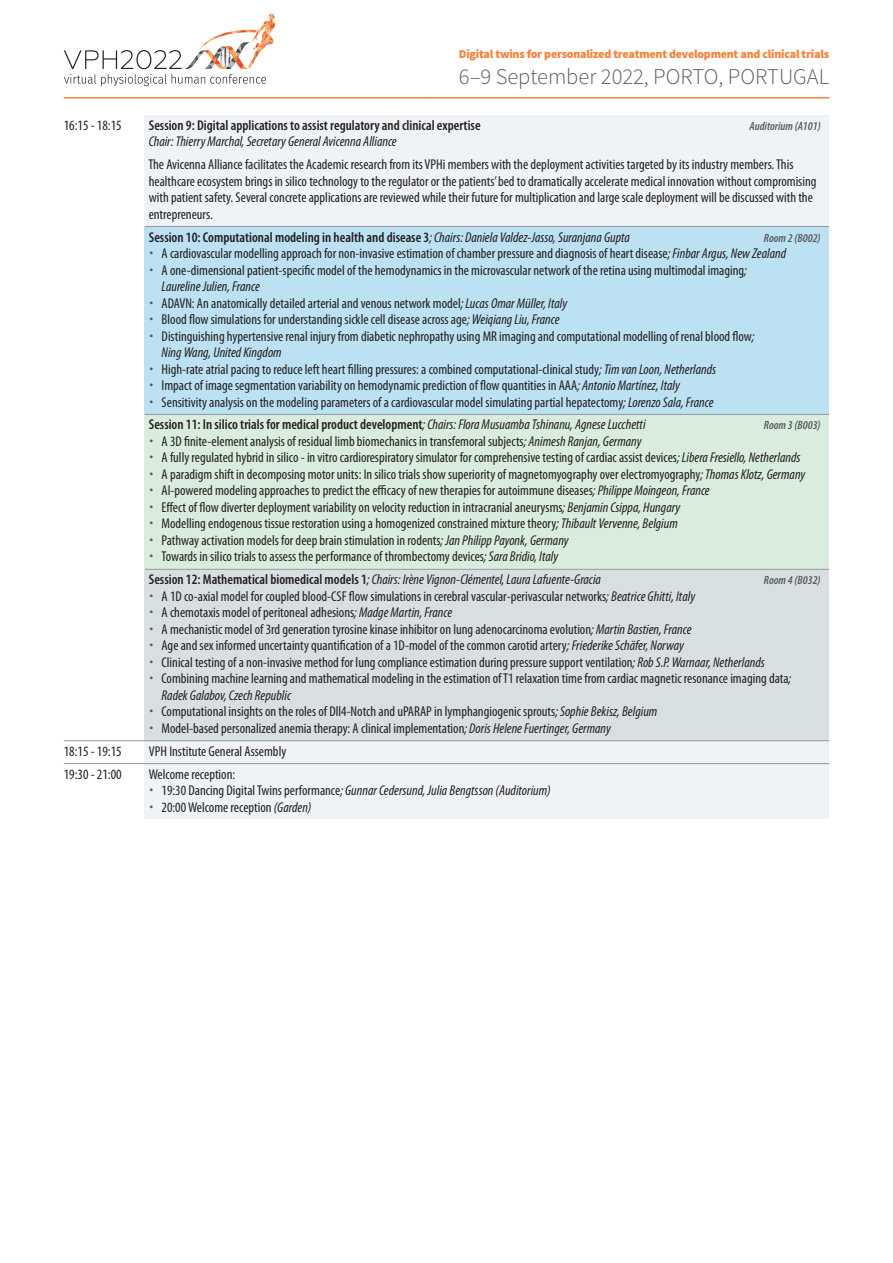
<style>
.page{position:relative;width:893px;height:1263px;background:#fff}
.page>*{position:absolute;margin:0;border:0;box-sizing:border-box;transform-origin:0 0}
.t1{font:300 22.5px "Source Sans Pro";color:#5b5c5f}
.t2{font:condensed 14.25px/16.5px "Myriad Pro";color:#231f20}
.t3{font:600 condensed 14.25px "Myriad Pro";color:#231f20}
.t4{font:italic condensed 14.25px "Myriad Pro";color:#231f20}
.t5{font:900 12px "Source Sans Pro";letter-spacing:-.02em;color:#f5833c}
.t6{font:italic 600 condensed 12px "Myriad Pro";color:#58595b}
.s1{font-weight:400;font-style:italic}
.s2{font-style:italic}
.s3{font-weight:600;font-style:normal}
</style>
<div class="page">
<div style="left:145px;top:115px;width:684px;height:111px;background:#eff3f5"></div>
<div style="left:145px;top:227px;width:684px;height:187px;background:#bce1f2"></div>
<div style="left:145px;top:415px;width:684px;height:154px;background:#d8eddd"></div>
<div style="left:145px;top:570px;width:684px;height:170px;background:#d8dfe3"></div>
<div style="left:145px;top:741px;width:684px;height:78px;background:#eff3f5"></div>
<hr style="left:145px;top:226px;width:684px;height:1px;background:#939598">
<hr style="left:145px;top:414px;width:684px;height:1px;background:#939598">
<hr style="left:145px;top:569px;width:684px;height:1px;background:#939598">
<hr style="left:64px;top:740px;width:765px;height:1px;background:#939598">
<hr style="left:64px;top:763px;width:765px;height:1px;background:#939598">
<svg style="left:64px;top:14px;width:212px;height:72px"></svg>
<hr style="left:64px;top:97px;width:366px;height:2px;background:#f5833c">
<hr style="left:430px;top:97px;width:399px;height:2px;background:#f5833c">
<p class="t5" style="left:459px;top:50px;width:372px">Digital twins for personalized treatment development and clinical trials</p>
<h1 class="t1" style="left:459px;top:63px;width:372px">6–9 September 2022, PORTO, PORTUGAL</h1>
<p class="t2" style="left:64px;top:118px;width:59px">16:15 - 18:15</p>
<p class="t3" style="left:149px;top:120px;width:333px">Session 9: Digital applications to assist regulatory and clinical expertise</p>
<p class="t6" style="left:749px;top:121px;width:73px">Auditorium (A101)</p>
<p class="t4" style="left:149px;top:136px;width:250px">Chair: Thierry Marchal, Secretary General Avicenna Alliance</p>
<p class="t2" style="left:148px;top:157px;width:670px">The Avicenna Alliance facilitates the Academic research from its VPHi members with the deployment activities targeted by its industry members. This healthcare ecosystem brings in silico technology to the regulator or the patients’ bed to dramatically accelerate medical innovation without compromising with patient safety. Several concrete applications are reviewed while their future for multiplication and large scale deployment will be discussed with the entrepreneurs.</p>
<p class="t3" style="left:149px;top:232px;width:483px">Session 10: Computational modeling in health and disease 3<span class="s1">; Chairs: Daniela Valdez-Jasso, Suranjana Gupta</span></p>
<p class="t6" style="left:764px;top:233px;width:58px">Room 2 (B002)</p>
<p class="t2" style="left:162px;top:246px;width:626px">A cardiovascular modelling approach for non-invasive estimation of chamber pressure and diagnosis of heart disease<span class="s2">; Finbar Argus, New Zealand </span>A one-dimensional patient-specific model of the hemodynamics in the microvascular network of the retina using multimodal imaging<span class="s2">; Laureline Julien, France<br></span>ADAVN: An anatomically detailed arterial and venous network model<span class="s2">; Lucas Omar Müller, Italy<br></span>Blood flow simulations for understanding sickle cell disease across age<span class="s2">; Weiqiang Liu, France<br></span>Distinguishing hypertensive renal injury from diabetic nephropathy using MR imaging and computational modelling of renal blood flow<span class="s2">;<br>Ning Wang, United Kingdom<br></span>High-rate atrial pacing to reduce left heart filling pressures: a combined computational-clinical study<span class="s2">; Tim van Loon, Netherlands<br></span>Impact of image segmentation variability on hemodynamic prediction of flow quantities in AAA<span class="s2">; Antonio Martínez, Italy<br></span>Sensitivity analysis on the modeling parameters of a cardiovascular model simulating partial hepatectomy<span class="s2">; Lorenzo Sala, France</span></p>
<p class="t3" style="left:149px;top:420px;width:498px">Session 11: In silico trials for medical product development<span class="s1">; Chairs: Flora Musuamba Tshinanu, Agnese Lucchetti</span></p>
<p class="t6" style="left:764px;top:421px;width:58px">Room 3 (B003)</p>
<p class="t2" style="left:162px;top:434px;width:645px">A 3D finite-element analysis of residual limb biomechanics in transfemoral subjects<span class="s2">; Animesh Ranjan, Germany<br></span>A fully regulated hybrid in silico - in vitro cardiorespiratory simulator for comprehensive testing of cardiac assist devices<span class="s2">; Libera Fresiello, Netherlands </span>A paradigm shift in decomposing motor units: In silico trials show superiority of magnetomyography over electromyography<span class="s2">; Thomas Klotz, Germany </span>AI-powered modeling approaches to predict the efficacy of new therapies for autoimmune diseases<span class="s2">; Philippe Moingeon, France<br></span>Effect of flow diverter deployment variability on velocity reduction in intracranial aneurysms<span class="s2">; Benjamin Csippa, Hungary<br></span>Modelling endogenous tissue restoration using a homogenized constrained mixture theory<span class="s2">; Thibault Vervenne, Belgium<br></span>Pathway activation models for deep brain stimulation in rodents<span class="s2">; Jan Philipp Payonk, Germany<br></span>Towards in silico trials to assess the performance of thrombectomy devices<span class="s2">; Sara Bridio, Italy</span></p>
<p class="t4" style="left:149px;top:574px;width:454px"><span class="s3">Session 12: Mathematical biomedical models 1</span>; Chairs: Irène Vignon-Clémentel, Laura Lafuente-Gracia</p>
<p class="t6" style="left:764px;top:576px;width:58px">Room 4 (B032)</p>
<p class="t2" style="left:162px;top:589px;width:631px">A 1D co-axial model for coupled blood-CSF flow simulations in cerebral vascular-perivascular networks<span class="s2">; Beatrice Ghitti, Italy<br></span>A chemotaxis model of peritoneal adhesions<span class="s2">; Madge Martin, France<br></span>A mechanistic model of 3rd generation tyrosine kinase inhibitor on lung adenocarcinoma evolution<span class="s2">; Martin Bastien, France<br></span>Age and sex informed uncertainty quantification of a 1D-model of the common carotid artery<span class="s2">; Friederike Schäfer, Norway<br></span>Clinical testing of a non-invasive method for lung compliance estimation during pressure support ventilation<span class="s2">; Rob S.P. Warnaar, Netherlands </span>Combining machine learning and mathematical modeling in the estimation of T1 relaxation time from cardiac magnetic resonance imaging data<span class="s2">; Radek Galabov, Czech Republic<br></span>Computational insights on the roles of Dll4-Notch and uPARAP in lymphangiogenic sprouts<span class="s2">; Sophie Bekisz, Belgium<br></span>Model-based personalized anemia therapy: A clinical implementation<span class="s2">; Doris Helene Fuertinger, Germany</span></p>
<p class="t2" style="left:64px;top:744px;width:59px">18:15 - 19:15</p>
<p class="t2" style="left:149px;top:744px;width:139px">VPH Institute General Assembly</p>
<p class="t2" style="left:64px;top:767px;width:59px">19:30 - 21:00</p>
<p class="t2" style="left:162px;top:767px;width:391px;text-indent:-13px">Welcome reception:<br>19:30 Dancing Digital Twins performance<span class="s2">; Gunnar Cedersund, Julia Bengtsson (Auditorium)<br></span>20:00 Welcome reception <span class="s2">(Garden)</span></p>
</div>
